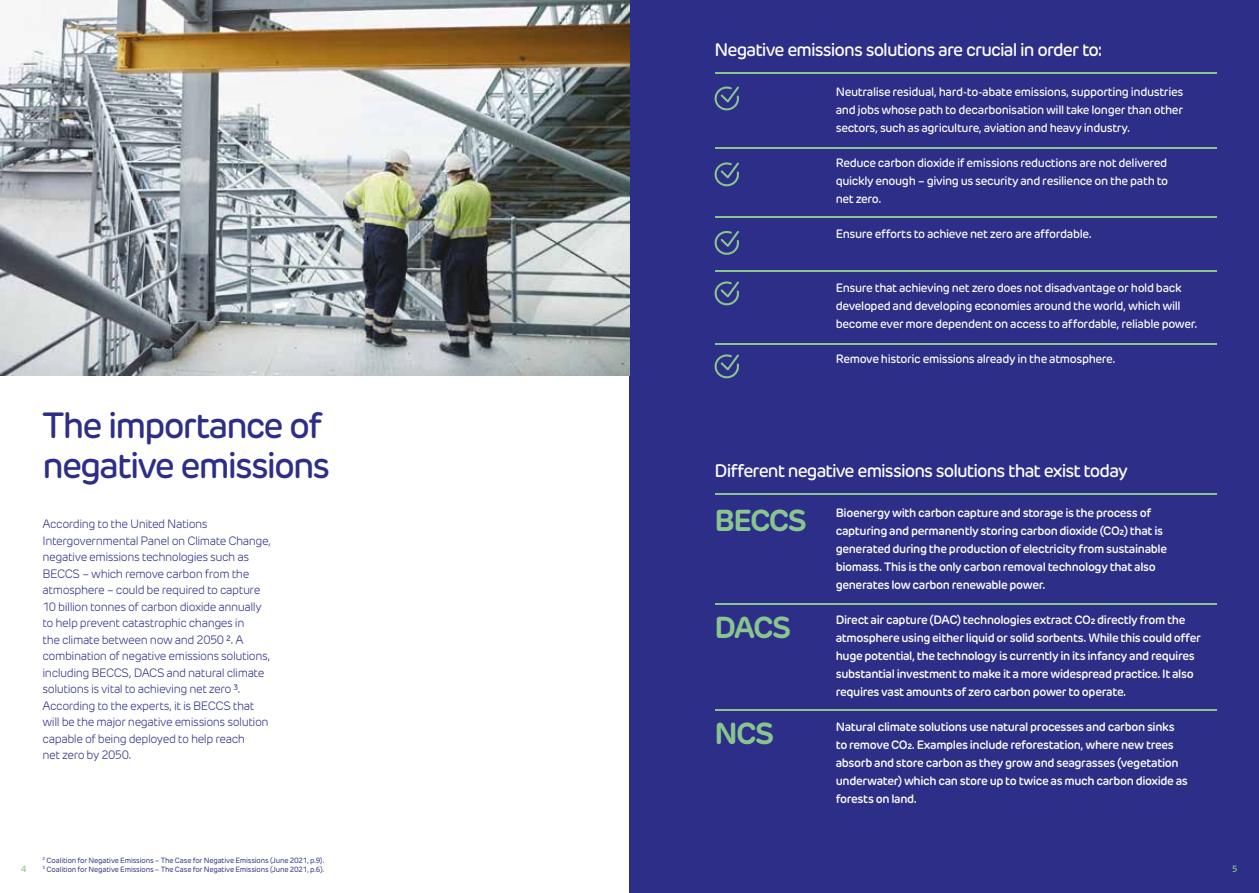
<style>
.page{position:relative;width:1259px;height:893px;background:#fff}
.page>*{position:absolute;margin:0;border:0;box-sizing:border-box;transform-origin:0 0}
.t1{font:500 36px/39.6px "New Rubrik";letter-spacing:-.055em;color:#2d2e87}
.t2{font:700 30px "New Rubrik";letter-spacing:-.055em;color:#89c58f}
.t3{font:500 18px "New Rubrik";letter-spacing:-.05em;color:#fff}
.t4{font:600 12px/18px "New Rubrik";letter-spacing:-.03em;color:#fff}
.t5{font:500 12px/18px "New Rubrik";letter-spacing:-.03em;color:#fff;text-align:justify}
.t6{font:300 12px/16.5px "New Rubrik";letter-spacing:-.035em;color:#2d2e87}
.t7{font:500 9px "New Rubrik";color:#89c58f}
.t8{font:7.5px/9px "New Rubrik";letter-spacing:-.02em;color:#2d2e87}
</style>
<div class="page">
<div style="left:629px;top:0;width:630px;height:893px;background:#2d2e87"></div>
<img style="left:0;top:0;width:629px;height:376px">
<hr style="left:714px;top:494px;width:502px;height:1px;background:#89c58f">
<hr style="left:714px;top:603px;width:502px;height:1px;background:#89c58f">
<hr style="left:714px;top:709px;width:502px;height:1px;background:#89c58f">
<hr style="left:714px;top:73px;width:502px;height:1px;background:#89c58f">
<hr style="left:714px;top:147px;width:502px;height:1px;background:#89c58f">
<hr style="left:714px;top:216px;width:502px;height:2px;background:#89c58f">
<hr style="left:714px;top:343px;width:502px;height:2px;background:#89c58f">
<svg style="left:714px;top:281px;width:25px;height:25px"></svg>
<svg style="left:714px;top:231px;width:25px;height:24px"></svg>
<svg style="left:714px;top:354px;width:25px;height:25px"></svg>
<svg style="left:714px;top:162px;width:25px;height:25px"></svg>
<svg style="left:714px;top:86px;width:25px;height:25px"></svg>
<hr style="left:714px;top:271px;width:502px;height:1px;background:#89c58f">
<h3 class="t3" style="left:714px;top:39px;width:389px">Negative emissions solutions are crucial in order to:</h3>
<p class="t5" style="left:836px;top:83px;width:349px">Neutralise residual, hard-to-abate emissions, supporting industries and jobs whose path to decarbonisation will take longer than other sectors, such as agriculture, aviation and heavy industry.</p>
<p class="t5" style="left:836px;top:154px;width:334px">Reduce carbon dioxide if emissions reductions are not delivered quickly enough – giving us security and resilience on the path to net zero.</p>
<p class="t5" style="left:836px;top:225px;width:257px">Ensure efforts to achieve net zero are affordable.</p>
<h1 class="t1" style="left:43px;top:406px;width:289px">The importance of negative emissions</h1>
<p class="t6" style="left:43px;top:516px;width:230px">According to the United Nations Intergovernmental Panel on Climate Change, negative emissions technologies such as BECCS – which remove carbon from the atmosphere – could be required to capture 10 billion tonnes of carbon dioxide annually to help prevent catastrophic changes in<br>the climate between now and 2050 2. A combination of negative emissions solutions, including BECCS, DACS and natural climate solutions is vital to achieving net zero 3.<br>According to the experts, it is BECCS that will be the major negative emissions solution capable of being deployed to help reach<br>net zero by 2050.</p>
<p class="t5" style="left:836px;top:278px;width:363px;text-align:left">Ensure that achieving net zero does not disadvantage or hold back developed and developing economies around the world, which will become ever more dependent on access to affordable, reliable power.</p>
<p class="t5" style="left:836px;top:349px;width:281px">Remove historic emissions already in the atmosphere.</p>
<h3 class="t3" style="left:714px;top:460px;width:415px">Different negative emissions solutions that exist today</h3>
<p class="t4" style="left:835px;top:504px;width:333px">Bioenergy with carbon capture and storage is the process of capturing and permanently storing carbon dioxide (CO2) that is generated during the production of electricity from sustainable biomass. This is the only carbon removal technology that also generates low carbon renewable power.</p>
<p class="t4" style="left:835px;top:611px;width:367px">Direct air capture (DAC) technologies extract CO2 directly from the atmosphere using either liquid or solid sorbents. While this could offer huge potential, the technology is currently in its infancy and requires substantial investment to make it a more widespread practice. It also requires vast amounts of zero carbon power to operate.</p>
<p class="t4" style="left:835px;top:718px;width:354px">Natural climate solutions use natural processes and carbon sinks to remove CO2. Examples include reforestation, where new trees absorb and store carbon as they grow and seagrasses (vegetation underwater) which can store up to twice as much carbon dioxide as forests on land.</p>
<h2 class="t2" style="left:714px;top:502px;width:94px">BECCS</h2>
<h2 class="t2" style="left:714px;top:608px;width:78px">DACS</h2>
<h2 class="t2" style="left:714px;top:714px;width:61px">NCS</h2>
<p class="t8" style="left:43px;top:856px;width:283px"><sup>2</sup> Coalition for Negative Emissions – The Case for Negative Emissions (June 2021, p.9).<br><sup>3</sup> Coalition for Negative Emissions – The Case for Negative Emissions (June 2021, p.6).</p>
<p class="t7" style="left:21px;top:863px;width:7px">4</p>
<p class="t7" style="left:1232px;top:863px;width:7px">5</p>
</div>
